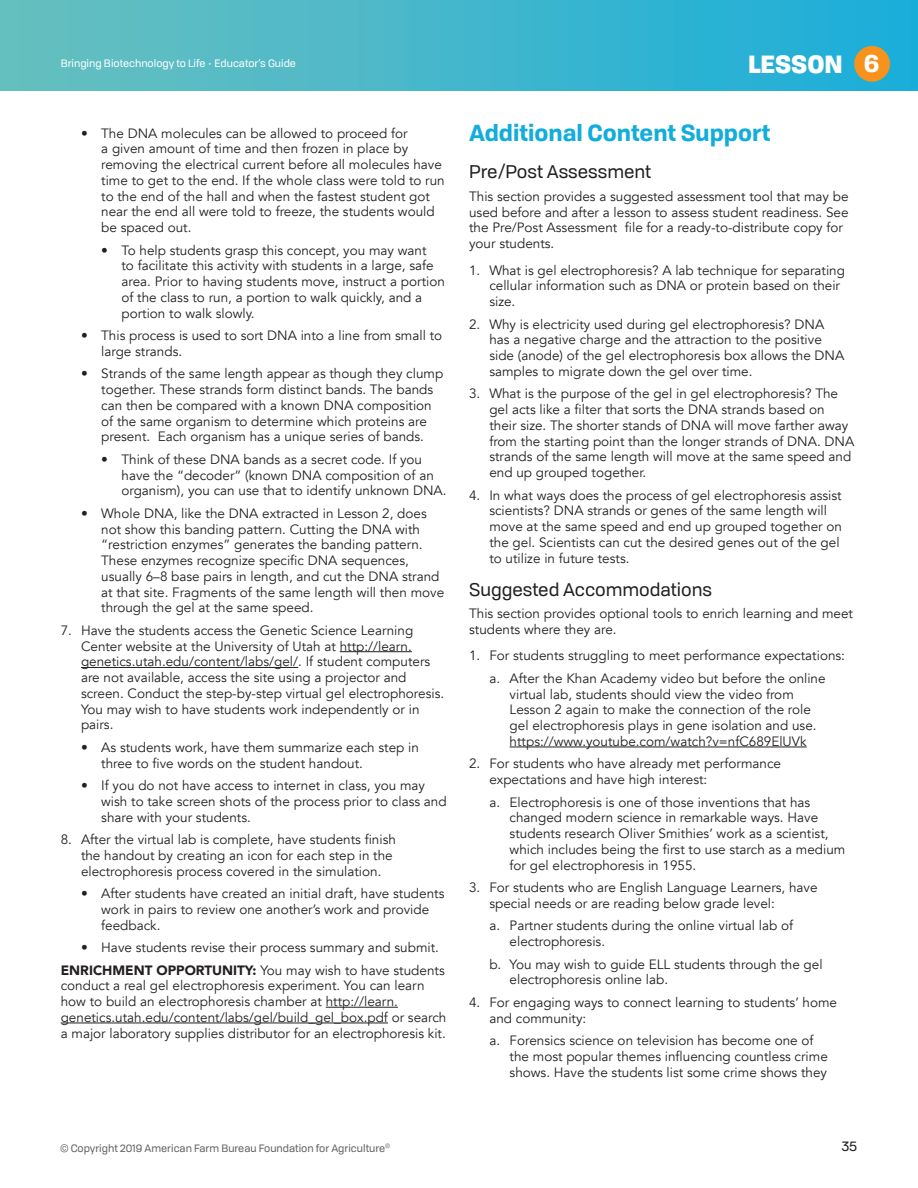
<style>
.page{position:relative;width:918px;height:1188px;background:#fff}
.page>*{position:absolute;margin:0;border:0;box-sizing:border-box;transform-origin:0 0}
.text_-_large{font:900 24px "Tofino Personal";color:#fff}
.Subhead{font:700 22.5px "Tofino Personal";color:#13addb}
.Sub_Subhead{font:18px "Tofino Personal";color:#231f20}
.text_-_small_indent{font:13.5px/15.8px "Avenir";color:#231f20}
.text_-_small_seconda{font:13.5px/15.8px "Avenir";color:#231f20}
.text_-_small{font:13.5px/15.8px "Avenir";color:#231f20}
.t1{font:13.5px "Tofino Personal";color:#231f20}
.t2{font:10.5px "Tofino Personal";color:#636366}
.t3{font:10.5px "Tofino Personal";color:#fff}
.s1{font-weight:700}
.s2{font-weight:900}
</style>
<div class="page">
<div style="left:0;top:0;width:918px;height:91px;background:linear-gradient(to right,#6ac0be,#1aadda)"></div>
<div style="left:854px;top:46px;width:36px;height:36px;background:#f7931d;border-radius:50%"></div>
<hr style="left:340px;top:651px;width:72px;height:1px;background:#231f20">
<hr style="left:81px;top:667px;width:217px;height:1px;background:#231f20">
<hr style="left:326px;top:1007px;width:72px;height:1px;background:#231f20">
<hr style="left:61px;top:1023px;width:327px;height:1px;background:#231f20">
<hr style="left:510px;top:747px;width:297px;height:1px;background:#231f20">
<p class="t3" style="left:61px;top:56px;width:237px">Bringing Biotechnology to Life • Educator’s Guide</p>
<p class="text_-_large" style="left:748px;top:44px;width:133px">LESSON <span class="s1">6</span></p>
<p class="text_-_small_indent" style="left:101px;top:125px;width:345px;text-indent:-20px">• The DNA molecules can be allowed to proceed for<br>a given amount of time and then frozen in place by removing the electrical current before all molecules have time to get to the end. If the whole class were told to run to the end of the hall and when the fastest student got near the end all were told to freeze, the students would be spaced out.</p>
<p class="text_-_small_indent" style="left:122px;top:242px;width:325px;text-indent:-20px">• To help students grasp this concept, you may want<br>to facilitate this activity with students in a large, safe area. Prior to having students move, instruct a portion of the class to run, a portion to walk quickly, and a portion to walk slowly.</p>
<p class="text_-_small_indent" style="left:101px;top:328px;width:342px;text-indent:-20px">• This process is used to sort DNA into a line from small to large strands.</p>
<p class="text_-_small_indent" style="left:101px;top:366px;width:344px;text-indent:-20px">• Strands of the same length appear as though they clump together. These strands form distinct bands. The bands can then be compared with a known DNA composition of the same organism to determine which proteins are present. Each organism has a unique series of bands.</p>
<p class="text_-_small_indent" style="left:122px;top:452px;width:327px;text-indent:-20px">• Think of these DNA bands as a secret code. If you have the “decoder” (known DNA composition of an organism), you can use that to identify unknown DNA.</p>
<p class="text_-_small_indent" style="left:101px;top:506px;width:344px;text-indent:-20px">• Whole DNA, like the DNA extracted in Lesson 2, does not show this banding pattern. Cutting the DNA with “restriction enzymes” generates the banding pattern.<br>These enzymes recognize specific DNA sequences, usually 6–8 base pairs in length, and cut the DNA strand at that site. Fragments of the same length will then move through the gel at the same speed.</p>
<p class="text_-_small_indent" style="left:81px;top:623px;width:365px;text-indent:-20px">7. Have the students access the Genetic Science Learning Center website at the University of Utah at http://learn. genetics.utah.edu/content/labs/gel/. If student computers are not available, access the site using a projector and screen. Conduct the step-by-step virtual gel electrophoresis.<br>You may wish to have students work independently or in pairs.</p>
<p class="text_-_small_indent" style="left:101px;top:740px;width:319px;text-indent:-20px">• As students work, have them summarize each step in three to five words on the student handout.</p>
<p class="text_-_small_indent" style="left:101px;top:778px;width:347px;text-indent:-20px">• If you do not have access to internet in class, you may wish to take screen shots of the process prior to class and share with your students.</p>
<p class="text_-_small_indent" style="left:81px;top:832px;width:316px;text-indent:-20px">8. After the virtual lab is complete, have students finish the handout by creating an icon for each step in the electrophoresis process covered in the simulation.</p>
<p class="text_-_small_indent" style="left:101px;top:886px;width:345px;text-indent:-20px">• After students have created an initial draft, have students work in pairs to review one another’s work and provide feedback.</p>
<p class="text_-_small_indent" style="left:81px;top:940px;width:359px">• Have students revise their process summary and submit.</p>
<p class="text_-_small" style="left:61px;top:962px;width:387px"><span class="s2">ENRICHMENT OPPORTUNITY:</span> You may wish to have students conduct a real gel electrophoresis experiment. You can learn how to build an electrophoresis chamber at http://learn. genetics.utah.edu/content/labs/gel/build_gel_box.pdf or search a major laboratory supplies distributor for an electrophoresis kit.</p>
<p class="Subhead" style="left:469px;top:115px;width:303px">Additional Content Support</p>
<p class="Sub_Subhead" style="left:469px;top:158px;width:184px">Pre/Post Assessment</p>
<p class="text_-_small" style="left:469px;top:189px;width:381px">This section provides a suggested assessment tool that may be used before and after a lesson to assess student readiness. See the Pre/Post Assessment file for a ready-to-distribute copy for your students.</p>
<p class="text_-_small_indent" style="left:489px;top:262px;width:357px;text-indent:-20px">1. What is gel electrophoresis? A lab technique for separating cellular information such as DNA or protein based on their size.</p>
<p class="text_-_small_indent" style="left:489px;top:316px;width:357px;text-indent:-20px">2. Why is electricity used during gel electrophoresis? DNA has a negative charge and the attraction to the positive side (anode) of the gel electrophoresis box allows the DNA samples to migrate down the gel over time.</p>
<p class="text_-_small_indent" style="left:489px;top:386px;width:366px;text-indent:-20px">3. What is the purpose of the gel in gel electrophoresis? The gel acts like a filter that sorts the DNA strands based on their size. The shorter stands of DNA will move farther away from the starting point than the longer strands of DNA. DNA strands of the same length will move at the same speed and end up grouped together.</p>
<p class="text_-_small_indent" style="left:489px;top:487px;width:354px;text-indent:-20px">4. In what ways does the process of gel electrophoresis assist scientists? DNA strands or genes of the same length will move at the same speed and end up grouped together on the gel. Scientists can cut the desired genes out of the gel to utilize in future tests.</p>
<p class="Sub_Subhead" style="left:469px;top:576px;width:244px">Suggested Accommodations</p>
<p class="text_-_small" style="left:469px;top:606px;width:385px">This section provides optional tools to enrich learning and meet students where they are.</p>
<p class="text_-_small_indent" style="left:469px;top:648px;width:377px">1. For students struggling to meet performance expectations:</p>
<p class="text_-_small_seconda" style="left:510px;top:671px;width:318px;text-indent:-20px">a. After the Khan Academy video but before the online virtual lab, students should view the video from Lesson 2 again to make the connection of the role gel electrophoresis plays in gene isolation and use. https://www.youtube.com/watch?v=nfC689ElUVk</p>
<p class="text_-_small_indent" style="left:489px;top:756px;width:293px;text-indent:-20px">2. For students who have already met performance expectations and have high interest:</p>
<p class="text_-_small_seconda" style="left:510px;top:794px;width:337px;text-indent:-20px">a. Electrophoresis is one of those inventions that has changed modern science in remarkable ways. Have students research Oliver Smithies’ work as a scientist, which includes being the first to use starch as a medium for gel electrophoresis in 1955.</p>
<p class="text_-_small_indent" style="left:489px;top:880px;width:330px;text-indent:-20px">3. For students who are English Language Learners, have special needs or are reading below grade level:</p>
<p class="text_-_small_seconda" style="left:510px;top:918px;width:285px;text-indent:-20px">a. Partner students during the online virtual lab of electrophoresis.</p>
<p class="text_-_small_seconda" style="left:510px;top:956px;width:315px;text-indent:-20px">b. You may wish to guide ELL students through the gel electrophoresis online lab.</p>
<p class="text_-_small_indent" style="left:489px;top:995px;width:349px;text-indent:-20px">4. For engaging ways to connect learning to students’ home and community:</p>
<p class="text_-_small_seconda" style="left:510px;top:1033px;width:320px;text-indent:-20px">a. Forensics science on television has become one of the most popular themes influencing countless crime shows. Have the students list some crime shows they</p>
<p class="t2" style="left:60px;top:1140px;width:332px">© Copyright 2019 American Farm Bureau Foundation for Agriculture<sup>®</sup></p>
<p class="t1" style="left:842px;top:1136px;width:17px">35</p>
</div>
